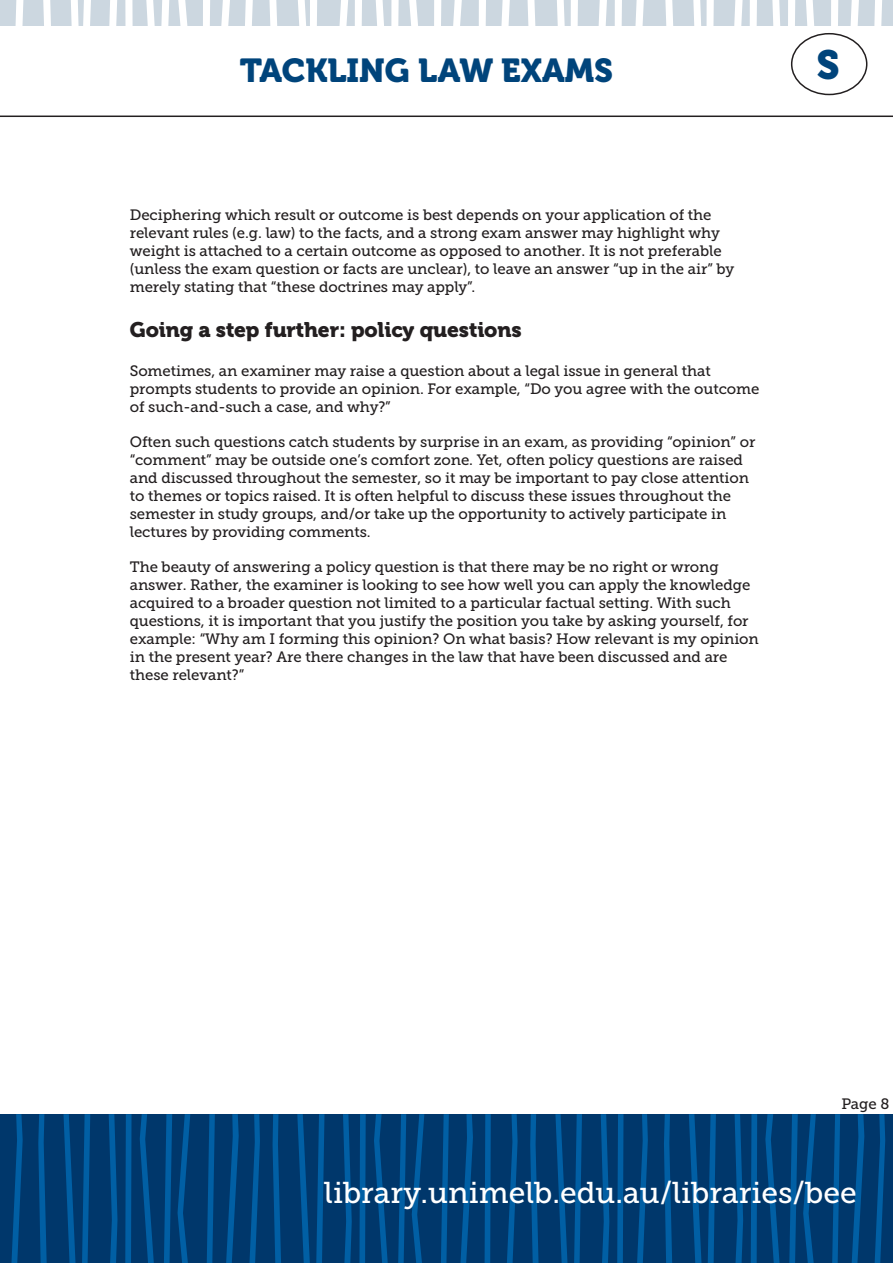
<style>
.page{position:relative;width:893px;height:1263px;background:#fff}
.page>*{position:absolute;margin:0;border:0;box-sizing:border-box;transform-origin:0 0}
.t1{font:40.5px "Museo 900";color:#00447b}
.t2{font:33px "Museo 900";color:#00447b}
.t3{font:30px "Museo Slab 500";color:#fff}
.t4{font:21px "Museo 900";letter-spacing:-.005em;color:#231f20}
.t5{font:15px/18px "Museo Slab 500";letter-spacing:-.005em;color:#231f20}
</style>
<div class="page">
<div style="left:0;top:1114px;width:893px;height:148px;background:#00376b"></div>
<svg style="left:11px;top:1114px;width:12px;height:149px"></svg>
<svg style="left:249px;top:1114px;width:11px;height:149px"></svg>
<svg style="left:506px;top:1114px;width:12px;height:149px"></svg>
<svg style="left:38px;top:1114px;width:9px;height:149px"></svg>
<svg style="left:273px;top:1114px;width:9px;height:149px"></svg>
<svg style="left:530px;top:1114px;width:9px;height:149px"></svg>
<svg style="left:63px;top:1114px;width:13px;height:149px"></svg>
<svg style="left:555px;top:1114px;width:13px;height:149px"></svg>
<svg style="left:82px;top:1114px;width:8px;height:149px"></svg>
<svg style="left:297px;top:1114px;width:27px;height:149px"></svg>
<svg style="left:574px;top:1114px;width:8px;height:149px"></svg>
<svg style="left:109px;top:1114px;width:8px;height:149px"></svg>
<svg style="left:343px;top:1114px;width:9px;height:149px"></svg>
<svg style="left:601px;top:1114px;width:8px;height:149px"></svg>
<svg style="left:125px;top:1114px;width:7px;height:149px"></svg>
<svg style="left:359px;top:1114px;width:7px;height:149px"></svg>
<svg style="left:617px;top:1114px;width:6px;height:149px"></svg>
<svg style="left:484px;top:1114px;width:7px;height:149px"></svg>
<svg style="left:140px;top:1114px;width:15px;height:149px"></svg>
<svg style="left:374px;top:1114px;width:15px;height:149px"></svg>
<svg style="left:164px;top:1114px;width:8px;height:149px"></svg>
<svg style="left:398px;top:1114px;width:8px;height:149px"></svg>
<svg style="left:178px;top:1114px;width:12px;height:149px"></svg>
<svg style="left:412px;top:1114px;width:12px;height:149px"></svg>
<svg style="left:206px;top:1114px;width:9px;height:149px"></svg>
<svg style="left:440px;top:1114px;width:9px;height:149px"></svg>
<svg style="left:225px;top:1114px;width:14px;height:149px"></svg>
<svg style="left:459px;top:1114px;width:14px;height:149px"></svg>
<svg style="left:636px;top:1114px;width:12px;height:149px"></svg>
<svg style="left:874px;top:1114px;width:11px;height:149px"></svg>
<svg style="left:664px;top:1114px;width:9px;height:149px"></svg>
<svg style="left:689px;top:1114px;width:27px;height:149px"></svg>
<svg style="left:734px;top:1114px;width:9px;height:149px"></svg>
<svg style="left:751px;top:1114px;width:6px;height:149px"></svg>
<svg style="left:765px;top:1114px;width:16px;height:149px"></svg>
<svg style="left:789px;top:1114px;width:27px;height:149px"></svg>
<svg style="left:832px;top:1114px;width:8px;height:149px"></svg>
<svg style="left:851px;top:1114px;width:13px;height:149px"></svg>
<div style="left:0;top:0;width:893px;height:26px;background:#ccd7e0"></div>
<svg style="left:16px;top:0;width:8px;height:26px"></svg>
<svg style="left:161px;top:0;width:9px;height:26px"></svg>
<svg style="left:203px;top:0;width:7px;height:26px"></svg>
<svg style="left:571px;top:0;width:7px;height:26px"></svg>
<svg style="left:615px;top:0;width:7px;height:26px"></svg>
<svg style="left:750px;top:0;width:7px;height:26px"></svg>
<svg style="left:831px;top:0;width:7px;height:26px"></svg>
<svg style="left:874px;top:0;width:8px;height:26px"></svg>
<svg style="left:788px;top:0;width:7px;height:26px"></svg>
<svg style="left:391px;top:0;width:8px;height:26px"></svg>
<svg style="left:434px;top:0;width:8px;height:26px"></svg>
<svg style="left:479px;top:0;width:7px;height:26px"></svg>
<svg style="left:221px;top:0;width:9px;height:26px"></svg>
<svg style="left:339px;top:0;width:23px;height:26px"></svg>
<svg style="left:453px;top:0;width:9px;height:26px"></svg>
<svg style="left:501px;top:0;width:9px;height:26px"></svg>
<svg style="left:599px;top:0;width:8px;height:26px"></svg>
<svg style="left:635px;top:0;width:9px;height:26px"></svg>
<svg style="left:734px;top:0;width:9px;height:26px"></svg>
<svg style="left:851px;top:0;width:8px;height:26px"></svg>
<svg style="left:245px;top:0;width:8px;height:26px"></svg>
<svg style="left:109px;top:0;width:8px;height:26px"></svg>
<svg style="left:43px;top:0;width:8px;height:26px"></svg>
<svg style="left:71px;top:0;width:20px;height:26px"></svg>
<div style="left:125px;top:0;width:8px;height:26px;background:#fff"></div>
<svg style="left:146px;top:0;width:9px;height:26px"></svg>
<svg style="left:269px;top:0;width:8px;height:26px"></svg>
<svg style="left:298px;top:0;width:19px;height:26px"></svg>
<svg style="left:375px;top:0;width:9px;height:26px"></svg>
<svg style="left:527px;top:0;width:8px;height:26px"></svg>
<svg style="left:557px;top:0;width:8px;height:26px"></svg>
<svg style="left:665px;top:0;width:8px;height:26px"></svg>
<svg style="left:806px;top:0;width:8px;height:26px"></svg>
<svg style="left:693px;top:0;width:21px;height:26px"></svg>
<svg style="left:772px;top:0;width:8px;height:26px"></svg>
<svg style="left:409px;top:0;width:9px;height:26px"></svg>
<svg style="left:178px;top:0;width:9px;height:26px"></svg>
<hr style="left:0;top:116px;width:893px;height:1px;background:#231f20">
<div style="left:791px;top:33px;width:76px;height:62px;border:2px solid #231f20;border-radius:50%"></div>
<h2 class="t2" style="left:240px;top:52px;width:375px">TACKLING LAW EXAMS</h2>
<h1 class="t1" style="left:816px;top:42px;width:25px">S</h1>
<p class="t5" style="left:130px;top:206px;width:606px">Deciphering which result or outcome is best depends on your application of the relevant rules (e.g. law) to the facts, and a strong exam answer may highlight why weight is attached to a certain outcome as opposed to another. It is not preferable (unless the exam question or facts are unclear), to leave an answer “up in the air” by merely stating that “these doctrines may apply”.</p>
<p class="t4" style="left:130px;top:318px;width:393px">Going a step further: policy questions</p>
<p class="t5" style="left:130px;top:362px;width:631px">Sometimes, an examiner may raise a question about a legal issue in general that prompts students to provide an opinion. For example, “Do you agree with the outcome of such-and-such a case, and why?”</p>
<p class="t5" style="left:130px;top:433px;width:627px">Often such questions catch students by surprise in an exam, as providing “opinion” or “comment” may be outside one’s comfort zone. Yet, often policy questions are raised and discussed throughout the semester, so it may be important to pay close attention to themes or topics raised. It is often helpful to discuss these issues throughout the semester in study groups, and/or take up the opportunity to actively participate in lectures by providing comments.</p>
<p class="t5" style="left:130px;top:558px;width:631px">The beauty of answering a policy question is that there may be no right or wrong answer. Rather, the examiner is looking to see how well you can apply the knowledge acquired to a broader question not limited to a particular factual setting. With such questions, it is important that you justify the position you take by asking yourself, for example: “Why am I forming this opinion? On what basis? How relevant is my opinion in the present year? Are there changes in the law that have been discussed and are these relevant?”</p>
<p class="t5" style="left:841px;top:1095px;width:50px">Page 8</p>
<h3 class="t3" style="left:324px;top:1175px;width:534px">library.unimelb.edu.au/libraries/bee</h3>
</div>
